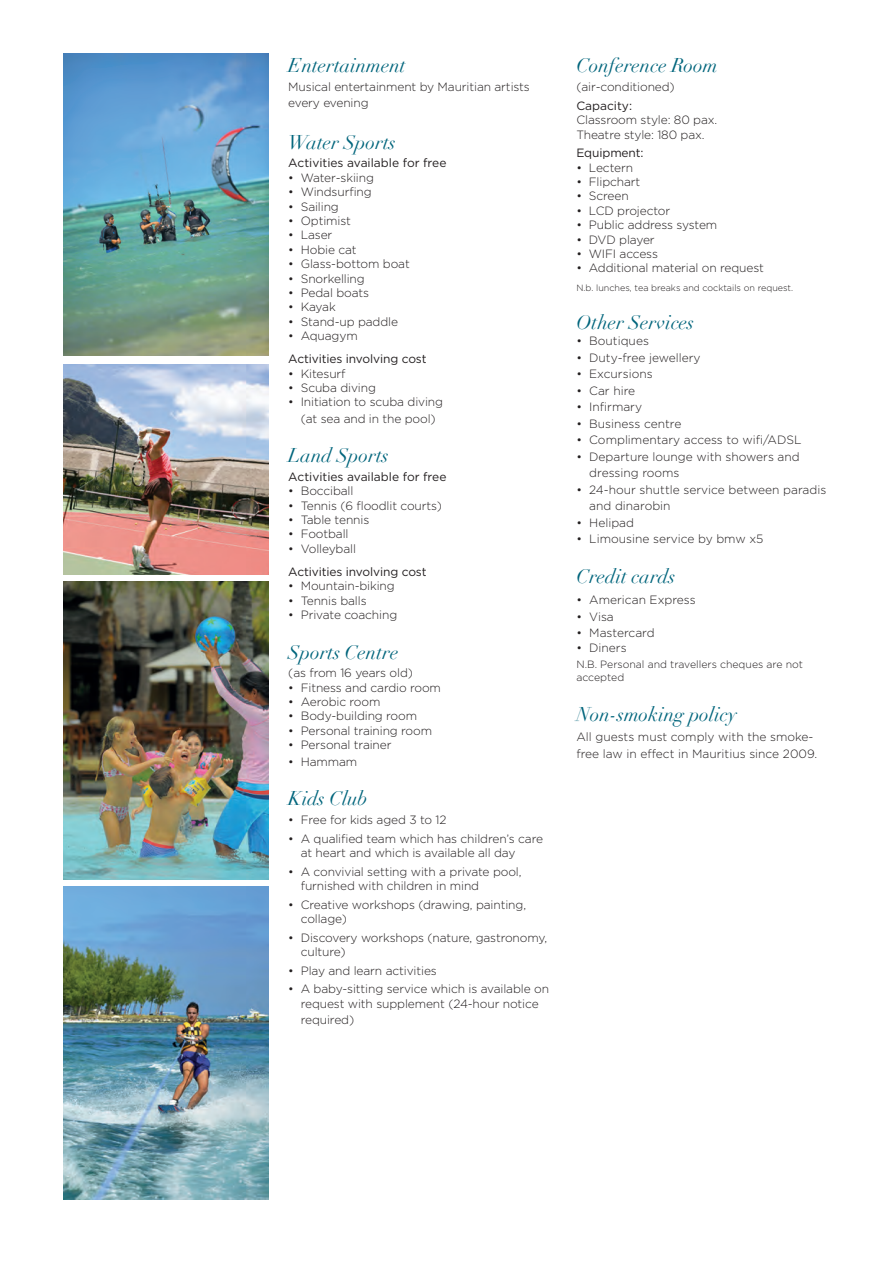
<style>
.page{position:relative;width:893px;height:1263px;background:#fff}
.page>*{position:absolute;margin:0;border:0;box-sizing:border-box;transform-origin:0 0}
.t1{font:italic 19.5px "Didot";color:#00657c}
.t2{font:300 12px/14.4px "Gotham";letter-spacing:-.01em;color:#231f20}
.t3{font:12px "Gotham";letter-spacing:-.01em;color:#231f20}
.t4{font:300 10.5px/12.6px "Gotham";color:#231f20}
.t5{font:300 9px "Gotham";color:#231f20}
</style>
<div class="page">
<img style="left:64px;top:54px;width:204px;height:302px">
<img style="left:64px;top:364px;width:204px;height:210px">
<img style="left:64px;top:582px;width:204px;height:297px">
<img style="left:64px;top:886px;width:204px;height:313px">
<p class="t1" style="left:288px;top:54px;width:119px">Entertainment</p>
<p class="t2" style="left:288px;top:79px;width:243px;line-height:16.2px">Musical entertainment by Mauritian artists every evening</p>
<p class="t1" style="left:288px;top:130px;width:109px">Water Sports</p>
<p class="t3" style="left:288px;top:156px;width:160px">Activities available for free</p>
<p class="t2" style="left:288px;top:170px;width:87px">• Water-skiing</p>
<p class="t2" style="left:288px;top:185px;width:85px">• Windsurfing</p>
<p class="t2" style="left:288px;top:199px;width:52px">• Sailing</p>
<p class="t2" style="left:288px;top:213px;width:64px">• Optimist</p>
<p class="t2" style="left:288px;top:228px;width:46px">• Laser</p>
<p class="t2" style="left:288px;top:242px;width:70px">• Hobie cat</p>
<p class="t2" style="left:288px;top:257px;width:123px">• Glass-bottom boat</p>
<p class="t2" style="left:288px;top:271px;width:78px">• Snorkelling</p>
<p class="t2" style="left:288px;top:285px;width:82px">• Pedal boats</p>
<p class="t2" style="left:288px;top:300px;width:49px">• Kayak</p>
<p class="t2" style="left:288px;top:314px;width:111px">• Stand-up paddle</p>
<p class="t2" style="left:288px;top:329px;width:71px">• Aquagym</p>
<p class="t3" style="left:288px;top:352px;width:140px">Activities involving cost</p>
<p class="t2" style="left:288px;top:366px;width:59px">• Kitesurf</p>
<p class="t2" style="left:288px;top:380px;width:89px">• Scuba diving</p>
<p class="t2" style="left:288px;top:394px;width:156px;line-height:16.2px;text-align:center">• Initiation to scuba diving (at sea and in the pool)</p>
<p class="t1" style="left:288px;top:443px;width:102px">Land Sports</p>
<p class="t3" style="left:288px;top:470px;width:160px">Activities available for free</p>
<p class="t2" style="left:288px;top:484px;width:67px">• Bocciball</p>
<p class="t2" style="left:288px;top:498px;width:155px">• Tennis (6 floodlit courts)</p>
<p class="t2" style="left:288px;top:512px;width:83px">• Table tennis</p>
<p class="t2" style="left:288px;top:527px;width:62px">• Football</p>
<p class="t2" style="left:288px;top:541px;width:69px">• Volleyball</p>
<p class="t3" style="left:288px;top:565px;width:140px">Activities involving cost</p>
<p class="t2" style="left:288px;top:578px;width:108px">• Mountain-biking</p>
<p class="t2" style="left:288px;top:593px;width:80px">• Tennis balls</p>
<p class="t2" style="left:288px;top:607px;width:110px">• Private coaching</p>
<p class="t1" style="left:288px;top:640px;width:112px">Sports Centre</p>
<p class="t2" style="left:288px;top:665px;width:126px">(as from 16 years old)</p>
<p class="t2" style="left:288px;top:680px;width:154px">• Fitness and cardio room</p>
<p class="t2" style="left:288px;top:694px;width:94px">• Aerobic room</p>
<p class="t2" style="left:288px;top:709px;width:130px">• Body-building room</p>
<p class="t2" style="left:288px;top:723px;width:145px">• Personal training room</p>
<p class="t2" style="left:288px;top:737px;width:105px">• Personal trainer</p>
<p class="t2" style="left:288px;top:754px;width:71px">• Hammam</p>
<p class="t1" style="left:288px;top:786px;width:81px">Kids Club</p>
<p class="t2" style="left:288px;top:812px;width:160px">• Free for kids aged 3 to 12</p>
<p class="t2" style="left:301px;top:831px;width:244px;text-indent:-12px">• A qualified team which has children’s care at heart and which is available all day</p>
<p class="t2" style="left:301px;top:864px;width:222px;text-indent:-12px">• A convivial setting with a private pool, furnished with children in mind</p>
<p class="t2" style="left:301px;top:897px;width:227px;text-indent:-12px">• Creative workshops (drawing, painting, collage)</p>
<p class="t2" style="left:301px;top:930px;width:248px;text-indent:-12px">• Discovery workshops (nature, gastronomy, culture)</p>
<p class="t2" style="left:288px;top:963px;width:150px">• Play and learn activities</p>
<p class="t2" style="left:288px;top:982px;width:262px;text-align:center">• A baby-sitting service which is available on request with supplement (24-hour notice</p>
<p class="t2" style="left:301px;top:1013px;width:55px">required)</p>
<p class="t1" style="left:576px;top:54px;width:143px">Conference Room</p>
<p class="t2" style="left:576px;top:80px;width:100px">(air-conditioned)</p>
<p class="t3" style="left:576px;top:99px;width:57px">Capacity:</p>
<p class="t2" style="left:576px;top:113px;width:142px">Classroom style: 80 pax.</p>
<p class="t2" style="left:576px;top:127px;width:130px">Theatre style: 180 pax.</p>
<p class="t3" style="left:576px;top:146px;width:69px">Equipment:</p>
<p class="t2" style="left:576px;top:160px;width:58px">• Lectern</p>
<p class="t2" style="left:576px;top:174px;width:65px">• Flipchart</p>
<p class="t2" style="left:576px;top:189px;width:54px">• Screen</p>
<p class="t2" style="left:576px;top:203px;width:95px">• LCD projector</p>
<p class="t2" style="left:576px;top:218px;width:142px">• Public address system</p>
<p class="t2" style="left:576px;top:232px;width:80px">• DVD player</p>
<p class="t2" style="left:576px;top:246px;width:83px">• WIFI access</p>
<p class="t2" style="left:576px;top:261px;width:189px">• Additional material on request</p>
<p class="t5" style="left:576px;top:283px;width:218px">N.b. lunches, tea breaks and cocktails on request.</p>
<p class="t1" style="left:576px;top:310px;width:119px">Other Services</p>
<p class="t2" style="left:576px;top:334px;width:74px">• Boutiques</p>
<p class="t2" style="left:576px;top:350px;width:126px">• Duty-free jewellery</p>
<p class="t2" style="left:576px;top:367px;width:78px">• Excursions</p>
<p class="t2" style="left:576px;top:383px;width:60px">• Car hire</p>
<p class="t2" style="left:576px;top:400px;width:67px">• Infirmary</p>
<p class="t2" style="left:576px;top:416px;width:106px">• Business centre</p>
<p class="t2" style="left:576px;top:433px;width:227px">• Complimentary access to wifi/ADSL</p>
<p class="t2" style="left:589px;top:448px;width:212px;line-height:16.5px;text-indent:-13px">• Departure lounge with showers and dressing rooms</p>
<p class="t2" style="left:589px;top:481px;width:239px;line-height:16.5px;text-indent:-13px">• 24-hour shuttle service between paradis and dinarobin</p>
<p class="t2" style="left:576px;top:515px;width:59px">• Helipad</p>
<p class="t2" style="left:576px;top:532px;width:189px">• Limousine service by bmw x5</p>
<p class="t1" style="left:576px;top:565px;width:100px">Credit cards</p>
<p class="t2" style="left:576px;top:592px;width:121px">• American Express</p>
<p class="t2" style="left:576px;top:609px;width:39px">• Visa</p>
<p class="t2" style="left:576px;top:625px;width:80px">• Mastercard</p>
<p class="t2" style="left:576px;top:640px;width:52px">• Diners</p>
<p class="t4" style="left:576px;top:658px;width:228px">N.B. Personal and travellers cheques are not accepted</p>
<p class="t1" style="left:576px;top:702px;width:162px">Non-smoking policy</p>
<p class="t2" style="left:576px;top:729px;width:242px;line-height:16.5px">All guests must comply with the smoke&shy;free law in effect in Mauritius since 2009.</p>
</div>
